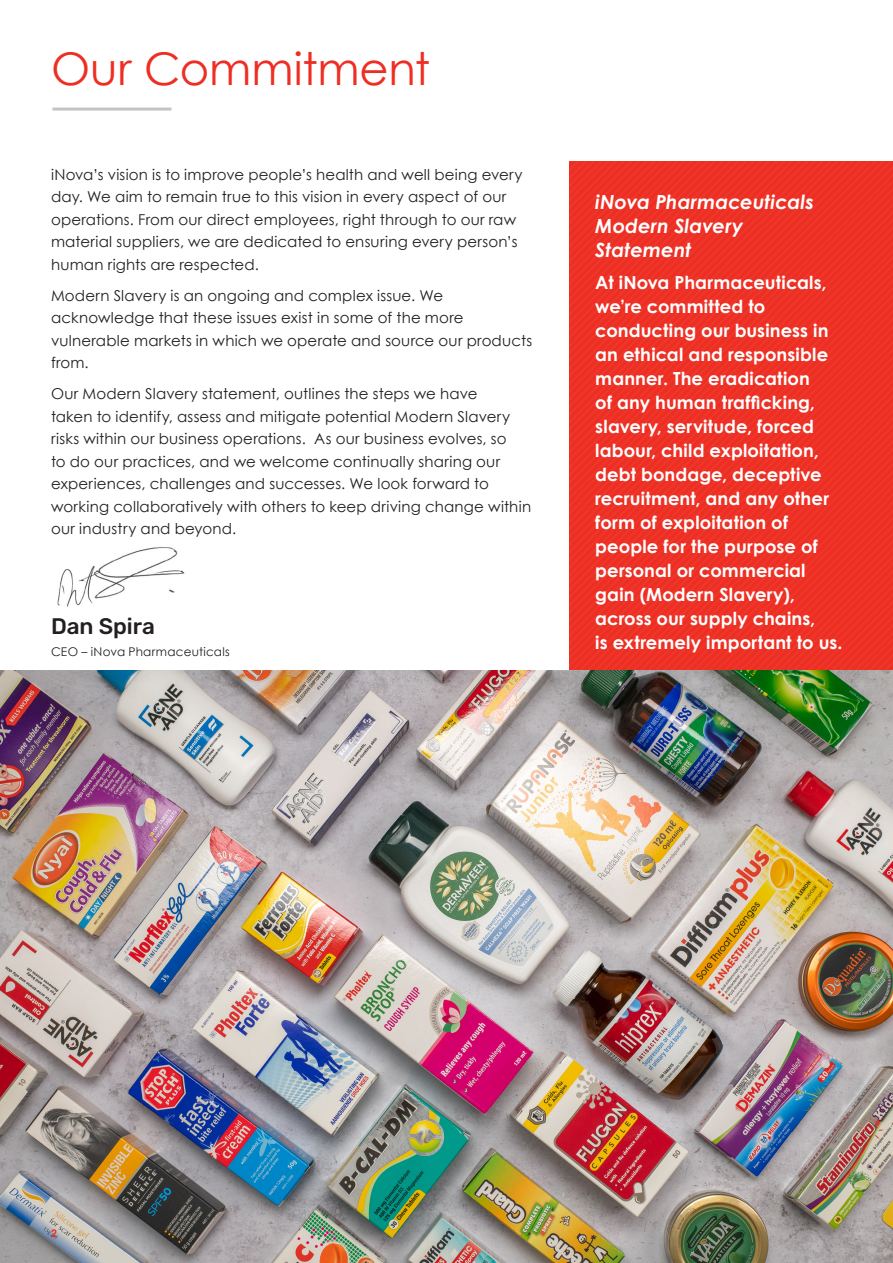
<style>
.page{position:relative;width:893px;height:1263px;background:#fff}
.page>*{position:absolute;margin:0;border:0;box-sizing:border-box;transform-origin:0 0}
.Section_Header{font:45px "Century Gothic";color:#ee2e22}
.Subhead{font:500 22.5px "Rubik";color:#231f20}
.Subhead-2{font:italic 700 19.5px/24px "Century Gothic";color:#fff}
.Subhead-3{font:700 18px/24px "Century Gothic";letter-spacing:.005em;color:#fff}
.Subhead-4{font:15px/22.5px "Century Gothic";letter-spacing:.01em;color:#231f20}
.Subhead-5{font:12px "Century Gothic";letter-spacing:.02em;color:#231f20}
.t1{font:700 10.5px "Century Gothic";color:#ee2e22}
</style>
<div class="page">
<div style="left:570px;top:162px;width:323px;height:1101px;background:#ee2f23"></div>
<hr style="left:52px;top:108px;width:119px;height:3px;background:#c2c3c6">
<img style="left:0;top:671px;width:893px;height:592px">
<img style="left:57px;top:547px;width:128px;height:60px">
<p class="Section_Header" style="left:51px;top:37px;width:381px">Our Commitment</p>
<p class="Subhead-4" style="left:51px;top:163px;width:473px">iNova’s vision is to improve people’s health and well being every day. We aim to remain true to this vision in every aspect of our operations. From our direct employees, right through to our raw material suppliers, we are dedicated to ensuring every person’s human rights are respected.</p>
<p class="Subhead-4" style="left:51px;top:284px;width:483px">Modern Slavery is an ongoing and complex issue. We acknowledge that these issues exist in some of the more vulnerable markets in which we operate and source our products from.</p>
<p class="Subhead-4" style="left:51px;top:382px;width:482px">Our Modern Slavery statement, outlines the steps we have<br>taken to identify, assess and mitigate potential Modern Slavery risks within our business operations. As our business evolves, so<br>to do our practices, and we welcome continually sharing our experiences, challenges and successes. We look forward to working collaboratively with others to keep driving change within our industry and beyond.</p>
<p class="Subhead" style="left:51px;top:613px;width:106px">Dan Spira</p>
<p class="Subhead-5" style="left:51px;top:644px;width:180px">CEO – iNova Pharmaceuticals</p>
<p class="Subhead-2" style="left:595px;top:189px;width:220px">iNova Pharmaceuticals<br>Modern Slavery<br>Statement</p>
<p class="Subhead-3" style="left:595px;top:270px;width:249px">At iNova Pharmaceuticals, we’re committed to conducting our business in an ethical and responsible manner. The eradication<br>of any human trafficking, slavery, servitude, forced labour, child exploitation, debt bondage, deceptive recruitment, and any other form of exploitation of people for the purpose of personal or commercial gain (Modern Slavery), across our supply chains,<br>is extremely important to us.</p>
<p class="t1" style="left:51px;top:1226px;width:7px">2</p>
</div>
